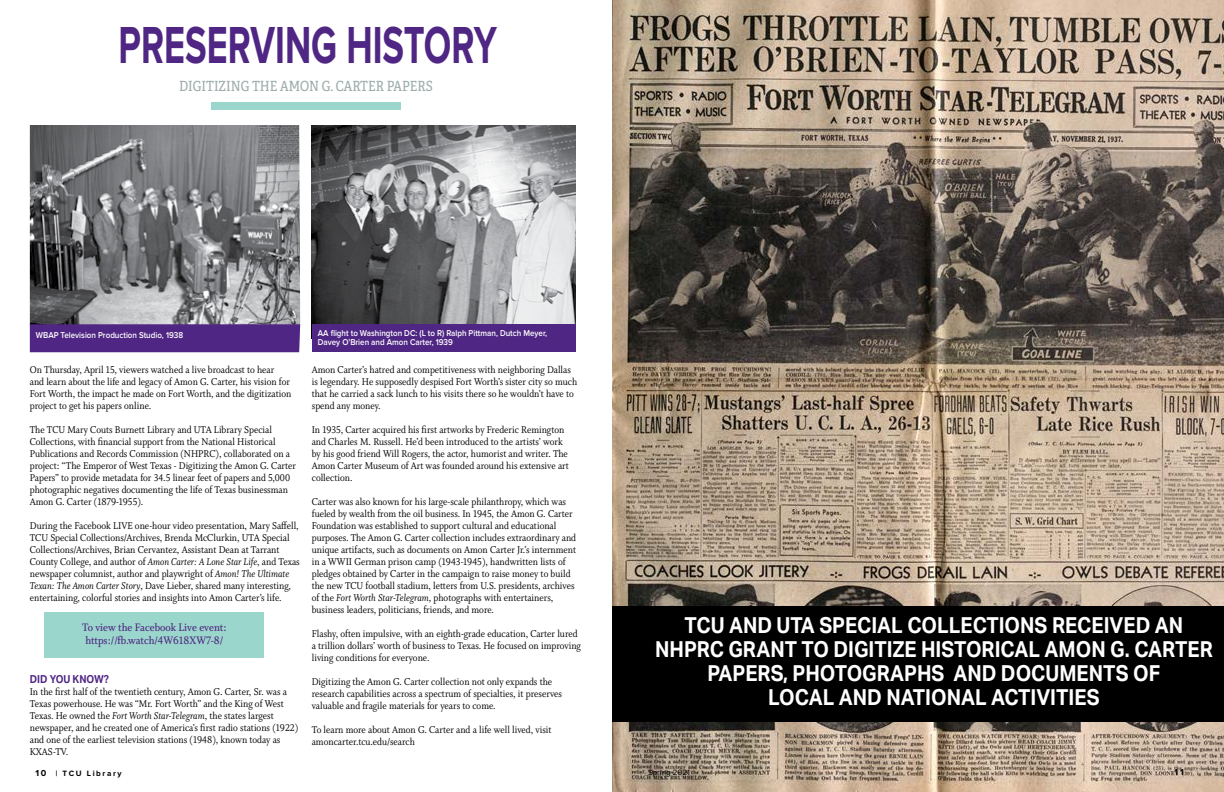
<style>
.page{position:relative;width:1224px;height:792px;background:#fff}
.page>*{position:absolute;margin:0;border:0;box-sizing:border-box;transform-origin:0 0}
.t1{font:700 54px "Proxima Nova";color:#4f2683;scale:.67 1}
.t2{font:700 22px/24px "Aktiv Grotesk";color:#fff;text-align:center;scale:.91 1}
.t3{font:14px "Adelle Condensed";color:#9cabab}
.t4{font:12.1px/13.2px "Whitman Semibold LF";color:#4f2683;scale:.91 1}
.t5{font:11px/12px "Whitman Roman LF";color:#000;scale:.91 1}
.t6{font:700 11px "Aktiv Grotesk";color:#4f2683;scale:.91 1}
.t7{font:700 9px "Proxima Nova";color:#000}
.t8{font:600 8.8px/9.6px "Proxima Nova";color:#fff;scale:.91 1}
.t9{font:700 8px "Proxima Nova";letter-spacing:.2em;color:#000}
.t10{font:8px "Proxima Nova";color:#000}
.s1{font-family:"Whitman Italic LF"}
.s2{font-size:9px}
</style>
<div class="page">
<img style="left:612px;top:0;width:612px;height:792px">
<div style="left:612px;top:606px;width:612px;height:116px;background:#000"></div>
<img style="left:30px;top:125px;width:270px;height:199px">
<img style="left:312px;top:125px;width:264px;height:199px">
<div style="left:312px;top:324px;width:264px;height:28px;background:#4f2683"></div>
<div style="left:30px;top:324px;width:270px;height:28px;background:#4f2683"></div>
<div style="left:211px;top:102px;width:189px;height:8px;background:#97d5ca"></div>
<div style="left:44px;top:612px;width:220px;height:46px;background:#97d5ca"></div>
<h1 class="t1" style="left:119px;top:14px;width:566px">PRESERVING HISTORY</h1>
<p class="t3" style="left:179px;top:78px;width:255px">DIGITIZING THE AMON G. CARTER PAPERS</p>
<p class="t8" style="left:36px;top:330px;width:163px">WBAP Television Production Studio, 1938</p>
<p class="t8" style="left:318px;top:328px;width:253px">AA flight to Washington DC: (L to R) Ralph Pittman, Dutch Meyer,<br>Davey O’Brien and Amon Carter, 1939</p>
<p class="t5" style="left:30px;top:363px;width:289px">On Thursday, April 15, viewers watched a live broadcast to hear and learn about the life and legacy of Amon G. Carter, his vision for Fort Worth, the impact he made on Fort Worth, and the digitization project to get his papers online.</p>
<p class="t5" style="left:30px;top:423px;width:294px">The TCU Mary Couts Burnett Library and UTA Library Special Collections, with financial support from the National Historical Publications and Records Commission (NHPRC), collaborated on a project: “The Emperor of West Texas - Digitizing the Amon G. Carter Papers” to provide metadata for 34.5 linear feet of papers and 5,000 photographic negatives documenting the life of Texas businessman Amon G. Carter (1879-1955).</p>
<p class="t5" style="left:30px;top:519px;width:298px">During the Facebook LIVE one-hour video presentation, Mary Saffell, TCU Special Collections/Archives, Brenda McClurkin, UTA Special Collections/Archives, Brian Cervantez, Assistant Dean at Tarrant County College, and author of <span class="s1">Amon Carter: A Lone Star Life</span>, and Texas newspaper columnist, author and playwright of <span class="s1">Amon! The Ultimate Texan: The Amon Carter Story</span>, Dave Lieber, shared many interesting, entertaining, colorful stories and insights into Amon Carter’s life.</p>
<p class="t4" style="left:82px;top:620px;width:160px">To view the Facebook Live event: https://fb.watch/4W618XW7-8/</p>
<p class="t6" style="left:30px;top:673px;width:89px">DID YOU KNOW?</p>
<p class="t5" style="left:30px;top:686px;width:297px">In the first half of the twentieth century, Amon G. Carter, Sr. was a Texas powerhouse. He was “Mr. Fort Worth” and the King of West Texas. He owned the <span class="s1">Fort Worth Star-Telegram</span>, the states largest newspaper, and he created one of America’s first radio stations (1922) and one of the earliest television stations (1948), known today as KXAS-TV.</p>
<p class="t5" style="left:312px;top:363px;width:293px">Amon Carter’s hatred and competitiveness with neighboring Dallas is legendary. He supposedly despised Fort Worth’s sister city so much that he carried a sack lunch to his visits there so he wouldn’t have to spend any money.</p>
<p class="t5" style="left:312px;top:423px;width:284px">In 1935, Carter acquired his first artworks by Frederic Remington and Charles M. Russell. He’d been introduced to the artists’ work by his good friend Will Rogers, the actor, humorist and writer. The Amon Carter Museum of Art was founded around his extensive art collection.</p>
<p class="t5" style="left:312px;top:495px;width:292px">Carter was also known for his large-scale philanthropy, which was fueled by wealth from the oil business. In 1945, the Amon G. Carter Foundation was established to support cultural and educational purposes. The Amon G. Carter collection includes extraordinary and unique artifacts, such as documents on Amon Carter Jr.’s internment in a WWII German prison camp (1943-1945), handwritten lists of pledges obtained by Carter in the campaign to raise money to build the new TCU football stadium, letters from U.S. presidents, archives of the <span class="s1">Fort Worth Star-Telegram</span>, photographs with entertainers, business leaders, politicians, friends, and more.</p>
<p class="t5" style="left:312px;top:627px;width:297px">Flashy, often impulsive, with an eighth-grade education, Carter lured a trillion dollars’ worth of business to Texas. He focused on improving living conditions for everyone.</p>
<p class="t5" style="left:312px;top:675px;width:277px">Digitizing the Amon G. Carter collection not only expands the research capabilities across a spectrum of specialties, it preserves valuable and fragile materials for years to come.</p>
<p class="t5" style="left:312px;top:723px;width:265px">To learn more about Amon G. Carter and a life well lived, visit amoncarter.tcu.edu/search</p>
<h2 class="t2" style="left:655px;top:613px;width:614px">TCU AND UTA SPECIAL COLLECTIONS RECEIVED AN NHPRC GRANT TO DIGITIZE HISTORICAL AMON G. CARTER PAPERS, PHOTOGRAPHS AND DOCUMENTS OF<br>LOCAL AND NATIONAL ACTIVITIES</h2>
<p class="t9" style="left:36px;top:769px;width:88px"><span class="s2">10</span> | TCU Library</p>
<p class="t10" style="left:648px;top:767px;width:43px">Spring 2021</p>
<p class="t7" style="left:1175px;top:767px;width:11px">11</p>
</div>
